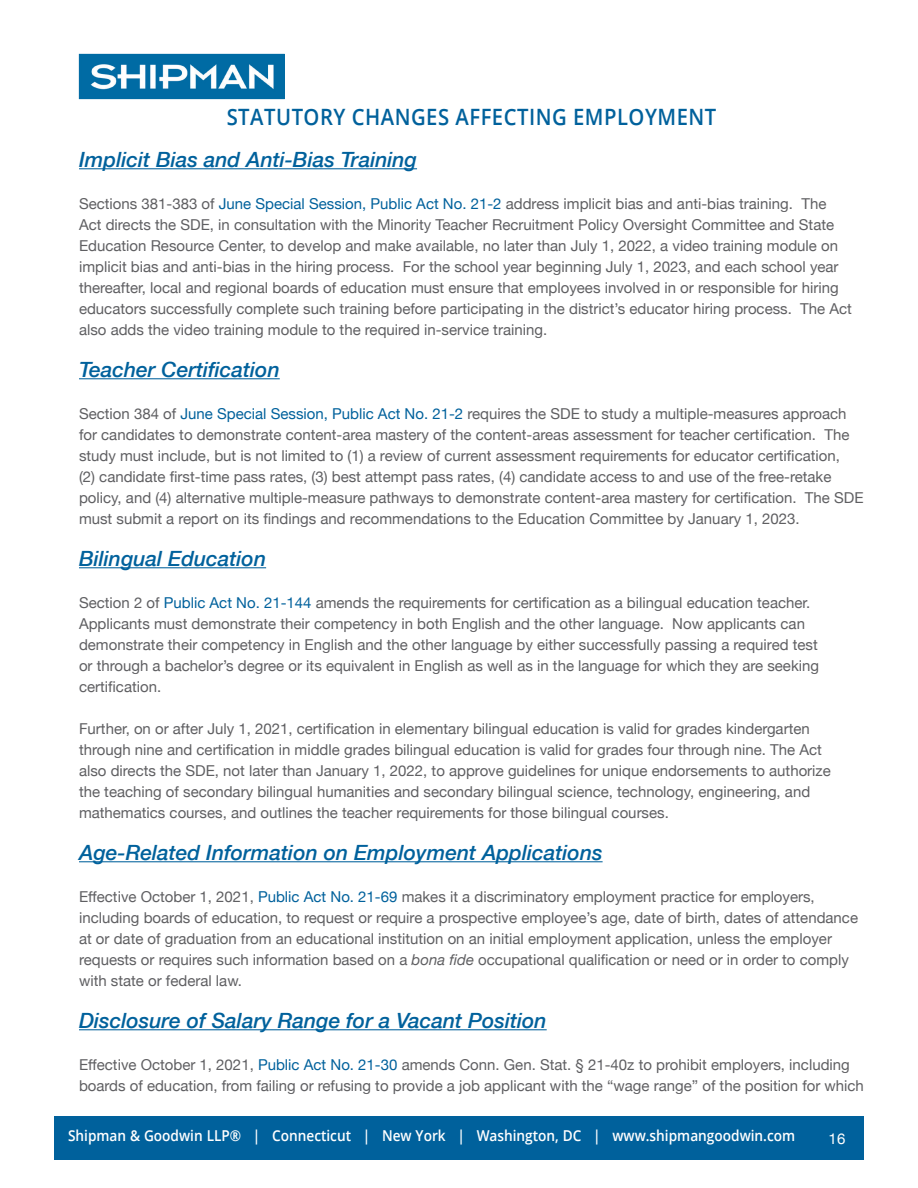
<style>
.page{position:relative;width:918px;height:1188px;background:#fff}
.page>*{position:absolute;margin:0;border:0;box-sizing:border-box;transform-origin:0 0}
.t1{font:600 22.5px "Open Sans";letter-spacing:.025em;color:#00619c;scale:.9 1}
.t2{font:italic 500 21px "Helvetica Neue";color:#00619c}
.t3{font:15px/21px "Helvetica Neue";color:#5f5f62}
.t4{font:600 15px "Open Sans";color:#fff;scale:.91 1}
.t5{font:15px "Helvetica Neue";color:#fff}
.s1{color:#00619c}
.s2{font-style:italic}
</style>
<div class="page">
<hr style="left:79px;top:168px;width:338px;height:1px;background:#00619c">
<hr style="left:79px;top:378px;width:201px;height:1px;background:#00619c">
<hr style="left:79px;top:567px;width:187px;height:1px;background:#00619c">
<hr style="left:79px;top:861px;width:524px;height:1px;background:#00619c">
<hr style="left:79px;top:1029px;width:468px;height:1px;background:#00619c">
<img style="left:81px;top:56px;width:202px;height:41px">
<div style="left:79px;top:54px;width:206px;height:45px;border:1px solid #006ba4"></div>
<div style="left:54px;top:1116px;width:810px;height:44px;background:#00619c"></div>
<h3 class="t1" style="left:227px;top:102px;width:546px">STATUTORY CHANGES AFFECTING EMPLOYMENT</h3>
<h3 class="t2" style="left:79px;top:142px;width:340px">Implicit Bias and Anti-Bias Training</h3>
<p class="t3" style="left:79px;top:194px;width:749px">Sections 381-383 of <span class="s1">June Special Session, Public Act No. 21-2</span> address implicit bias and anti-bias training. The</p>
<p class="t3" style="left:79px;top:215px;width:761px">Act directs the SDE, in consultation with the Minority Teacher Recruitment Policy Oversight Committee and State<br>Education Resource Center, to develop and make available, no later than July 1, 2022, a video training module on</p>
<p class="t3" style="left:79px;top:257px;width:774px">implicit bias and anti-bias in the hiring process. For the school year beginning July 1, 2023, and each school year thereafter, local and regional boards of education must ensure that employees involved in or responsible for hiring educators successfully complete such training before participating in the district’s educator hiring process. The Act also adds the video training module to the required in-service training.</p>
<h3 class="t2" style="left:79px;top:352px;width:202px">Teacher Certification</h3>
<p class="t3" style="left:79px;top:404px;width:769px">Section 384 of <span class="s1">June Special Session, Public Act No. 21-2</span> requires the SDE to study a multiple-measures approach</p>
<p class="t3" style="left:79px;top:425px;width:772px">for candidates to demonstrate content-area mastery of the content-areas assessment for teacher certification. The study must include, but is not limited to (1) a review of current assessment requirements for educator certification,</p>
<p class="t3" style="left:79px;top:467px;width:786px">(2) candidate first-time pass rates, (3) best attempt pass rates, (4) candidate access to and use of the free-retake policy, and (4) alternative multiple-measure pathways to demonstrate content-area mastery for certification. The SDE must submit a report on its findings and recommendations to the Education Committee by January 1, 2023.</p>
<h3 class="t2" style="left:79px;top:541px;width:189px">Bilingual Education</h3>
<p class="t3" style="left:79px;top:593px;width:742px">Section 2 of <span class="s1">Public Act No. 21-144</span> amends the requirements for certification as a bilingual education teacher.<br>Applicants must demonstrate their competency in both English and the other language. Now applicants can demonstrate their competency in English and the other language by either successfully passing a required test or through a bachelor’s degree or its equivalent in English as well as in the language for which they are seeking</p>
<p class="t3" style="left:79px;top:677px;width:84px">certification.</p>
<p class="t3" style="left:79px;top:719px;width:744px">Further, on or after July 1, 2021, certification in elementary bilingual education is valid for grades kindergarten through nine and certification in middle grades bilingual education is valid for grades four through nine. The Act</p>
<p class="t3" style="left:79px;top:761px;width:753px">also directs the SDE, not later than January 1, 2022, to approve guidelines for unique endorsements to authorize the teaching of secondary bilingual humanities and secondary bilingual science, technology, engineering, and mathematics courses, and outlines the teacher requirements for those bilingual courses.</p>
<h3 class="t2" style="left:79px;top:835px;width:525px">Age-Related Information on Employment Applications</h3>
<p class="t3" style="left:79px;top:887px;width:781px">Effective October 1, 2021, <span class="s1">Public Act No. 21-69</span> makes it a discriminatory employment practice for employers, including boards of education, to request or require a prospective employee’s age, date of birth, dates of attendance at or date of graduation from an educational institution on an initial employment application, unless the employer requests or requires such information based on a <span class="s2">bona fide</span> occupational qualification or need or in order to comply with state or federal law.</p>
<h3 class="t2" style="left:79px;top:1003px;width:469px">Disclosure of Salary Range for a Vacant Position</h3>
<p class="t3" style="left:79px;top:1055px;width:786px">Effective October 1, 2021, <span class="s1">Public Act No. 21-30</span> amends Conn. Gen. Stat. § 21-40z to prohibit employers, including boards of education, from failing or refusing to provide a job applicant with the “wage range” of the position for which</p>
<p class="t4" style="left:68px;top:1125px;width:801px">Shipman &amp; Goodwin LLP® | Connecticut | New York | Washington, DC | www.shipmangoodwin.com</p>
<p class="t5" style="left:829px;top:1128px;width:18px">16</p>
</div>
